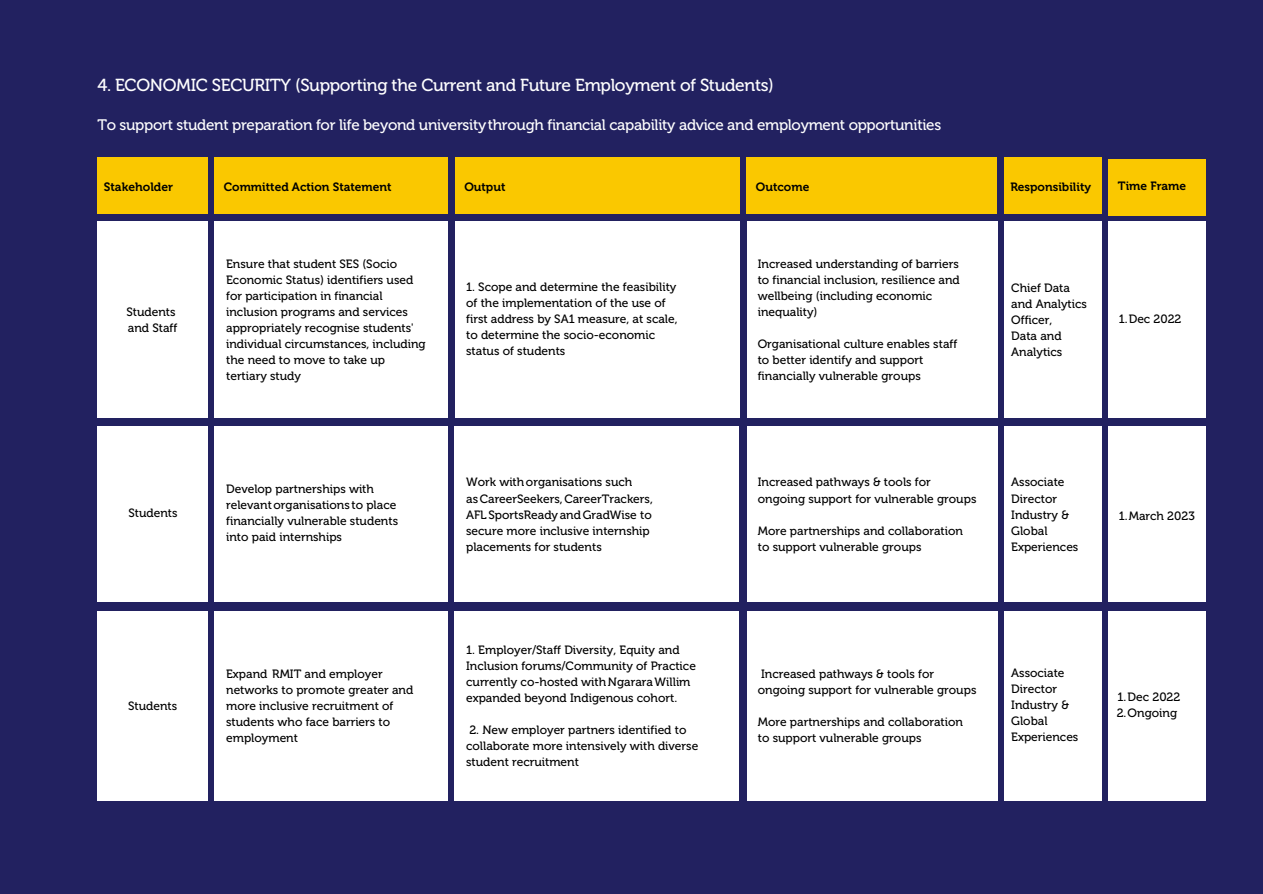
<style>
.page{position:relative;width:1263px;height:894px;background:#fff}
.page>*{position:absolute;margin:0;border:0;box-sizing:border-box;transform-origin:0 0}
.t1{font:17.4px "Museo 500";letter-spacing:-.02em;color:#fff}
.t2{font:15.15px "Museo 500";letter-spacing:-.02em;color:#fff}
.t3{font:12px/16px "Museo 500";color:#000}
.t4{font:12px "Museo 700";color:#000}
</style>
<div class="page">
<div style="left:0;top:0;width:1263px;height:893px;background:#222160"></div>
<div style="left:97px;top:158px;width:111px;height:56px;background:#fac800"></div>
<div style="left:214px;top:158px;width:234px;height:56px;background:#fac800"></div>
<div style="left:455px;top:158px;width:284px;height:56px;background:#fac800"></div>
<div style="left:746px;top:158px;width:251px;height:56px;background:#fac800"></div>
<div style="left:1004px;top:158px;width:97px;height:56px;background:#fac800"></div>
<div style="left:97px;top:221px;width:111px;height:197px;background:#fff"></div>
<div style="left:214px;top:221px;width:234px;height:197px;background:#fff"></div>
<div style="left:455px;top:221px;width:284px;height:197px;background:#fff"></div>
<div style="left:747px;top:221px;width:250px;height:197px;background:#fff"></div>
<div style="left:1004px;top:221px;width:97px;height:197px;background:#fff"></div>
<div style="left:97px;top:611px;width:111px;height:189px;background:#fff"></div>
<div style="left:214px;top:611px;width:234px;height:189px;background:#fff"></div>
<div style="left:455px;top:611px;width:284px;height:189px;background:#fff"></div>
<div style="left:747px;top:611px;width:250px;height:189px;background:#fff"></div>
<div style="left:1003px;top:611px;width:98px;height:189px;background:#fff"></div>
<div style="left:97px;top:426px;width:111px;height:176px;background:#fff"></div>
<div style="left:214px;top:426px;width:234px;height:176px;background:#fff"></div>
<div style="left:455px;top:426px;width:284px;height:176px;background:#fff"></div>
<div style="left:747px;top:426px;width:250px;height:176px;background:#fff"></div>
<div style="left:1003px;top:426px;width:98px;height:176px;background:#fff"></div>
<div style="left:1108px;top:159px;width:98px;height:56px;background:#fac800"></div>
<div style="left:1108px;top:221px;width:98px;height:197px;background:#fff"></div>
<div style="left:1108px;top:426px;width:98px;height:176px;background:#fff"></div>
<div style="left:1108px;top:611px;width:98px;height:189px;background:#fff"></div>
<h1 class="t1" style="left:97px;top:74px;width:678px">4. ECONOMIC SECURITY (Supporting the Current and Future Employment of Students)</h1>
<p class="t2" style="left:97px;top:116px;width:845px">To support student preparation for life beyond universitythrough financial capability advice and employment opportunities</p>
<p class="t4" style="left:104px;top:180px;width:71px">Stakeholder</p>
<p class="t3" style="left:126px;top:303px;width:53px">Students and Staff</p>
<p class="t4" style="left:224px;top:180px;width:169px">Committed Action Statement</p>
<p class="t4" style="left:464px;top:180px;width:43px">Output</p>
<p class="t4" style="left:756px;top:180px;width:55px">Outcome</p>
<p class="t4" style="left:1010px;top:180px;width:82px">Responsibility</p>
<p class="t3" style="left:226px;top:255px;width:201px">Ensure that student SES (Socio<br>Economic Status) identifiers used for participation in financial inclusion programs and services appropriately recognise students' individual circumstances, including the need to move to take up tertiary study</p>
<p class="t3" style="left:466px;top:278px;width:213px">1. Scope and determine the feasibility of the implementation of the use of first address by SA1 measure, at scale, to determine the socio-economic status of students</p>
<p class="t3" style="left:758px;top:255px;width:204px">Increased understanding of barriers to financial inclusion, resilience and wellbeing (including economic inequality)</p>
<p class="t3" style="left:758px;top:335px;width:201px">Organisational culture enables staff to better identify and support financially vulnerable groups</p>
<p class="t3" style="left:1011px;top:279px;width:77px">Chief Data and Analytics<br>Officer,<br>Data and<br>Analytics</p>
<p class="t4" style="left:1118px;top:178px;width:70px">Time Frame</p>
<p class="t3" style="left:1119px;top:311px;width:64px">1.Dec 2022</p>
<p class="t3" style="left:129px;top:504px;width:50px">Students</p>
<p class="t3" style="left:226px;top:480px;width:173px">Develop partnerships with relevantorganisations to place financially vulnerable students into paid internships</p>
<p class="t3" style="left:128px;top:697px;width:50px">Students</p>
<p class="t3" style="left:226px;top:665px;width:189px">Expand RMIT and employer networks to promote greater and more inclusive recruitment of students who face barriers to employment</p>
<p class="t3" style="left:466px;top:474px;width:188px">Work withorganisations such asCareerSeekers,CareerTrackers,<br>AFLSportsReadyandGradWise to secure more inclusive internship placements for students</p>
<p class="t3" style="left:758px;top:474px;width:220px">Increased pathways &amp; tools for ongoing support for vulnerable groups</p>
<p class="t3" style="left:758px;top:522px;width:207px">More partnerships and collaboration to support vulnerable groups</p>
<p class="t3" style="left:1011px;top:474px;width:69px">Associate<br>Director<br>Industry &amp;<br>Global<br>Experiences</p>
<p class="t3" style="left:466px;top:642px;width:231px">1. Employer/Staff Diversity, Equity and Inclusion forums/Community of Practice currently co-hosted withNgararaWillim expanded beyond Indigenous cohort.</p>
<p class="t3" style="left:466px;top:722px;width:234px">2. New employer partners identified to collaborate more intensively with diverse student recruitment</p>
<p class="t3" style="left:758px;top:665px;width:220px">Increased pathways &amp; tools for ongoing support for vulnerable groups</p>
<p class="t3" style="left:758px;top:713px;width:207px">More partnerships and collaboration to support vulnerable groups</p>
<p class="t3" style="left:1011px;top:664px;width:69px">Associate<br>Director<br>Industry &amp;<br>Global<br>Experiences</p>
<p class="t3" style="left:1119px;top:508px;width:78px">1.March 2023</p>
<p class="t3" style="left:1117px;top:688px;width:65px">1.Dec 2022<br>2.Ongoing</p>
</div>
